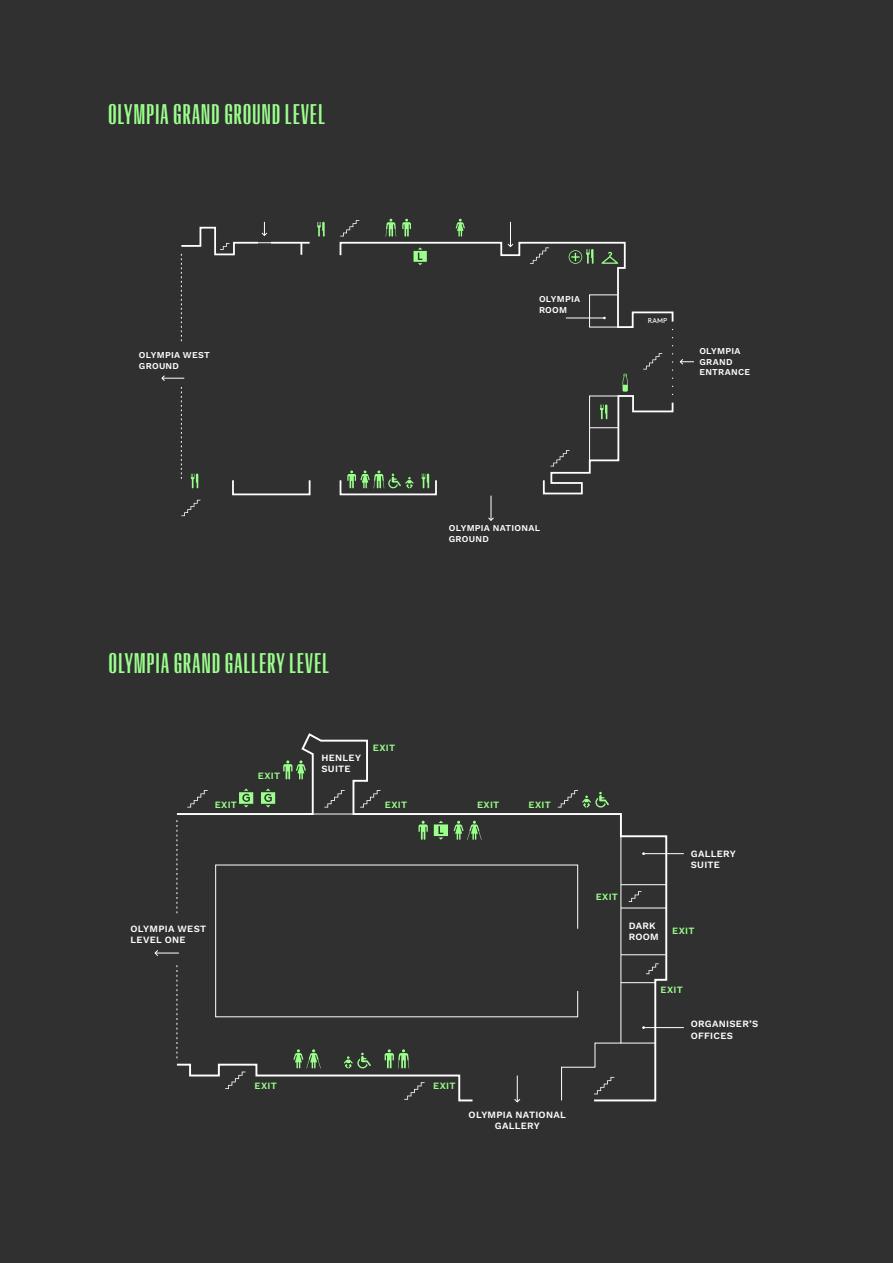
<style>
.page{position:relative;width:893px;height:1263px;background:#303030}
.page>*{position:absolute;margin:0;border:0;box-sizing:border-box;transform-origin:0 0}
.t1{font:27px "Antarctica U Cn Mdium Contrast";letter-spacing:.05em;color:#9bff8c}
.t2{font:600 9.6px/11.6px "Work Sans";letter-spacing:.03em;color:#fff}
.t3{font:600 9.6px "Work Sans";letter-spacing:.03em;color:#9bff8c}
.t4{font:600 9px/10.8px "Work Sans";letter-spacing:.03em;color:#fff}
.t5{font:6.9px "Brown Std";color:#fff}
</style>
<div class="page">
<div style="left:232px;top:479px;width:79px;height:16px;border:2px solid #fff"></div>
<div style="left:340px;top:479px;width:97px;height:16px;border:2px solid #fff"></div>
<hr style="left:271px;top:242px;width:39px;height:2px;background:#fff">
<svg style="left:300px;top:243px;width:2px;height:12px"></svg>
<svg style="left:181px;top:387px;width:1px;height:92px"></svg>
<svg style="left:317px;top:222px;width:8px;height:15px"></svg>
<svg style="left:191px;top:473px;width:7px;height:16px"></svg>
<svg style="left:181px;top:500px;width:19px;height:16px"></svg>
<svg style="left:422px;top:473px;width:7px;height:16px"></svg>
<svg style="left:542px;top:353px;width:132px;height:142px"></svg>
<svg style="left:347px;top:470px;width:67px;height:19px"></svg>
<svg style="left:488px;top:496px;width:6px;height:25px"></svg>
<svg style="left:180px;top:222px;width:91px;height:120px"></svg>
<svg style="left:161px;top:375px;width:23px;height:6px"></svg>
<svg style="left:680px;top:359px;width:14px;height:6px"></svg>
<svg style="left:339px;top:219px;width:335px;height:111px"></svg>
<svg style="left:176px;top:733px;width:492px;height:369px"></svg>
<hr style="left:621px;top:954px;width:45px;height:1px;background:#fff">
<hr style="left:621px;top:982px;width:34px;height:1px;background:#fff">
<hr style="left:621px;top:908px;width:45px;height:1px;background:#fff">
<hr style="left:621px;top:884px;width:45px;height:1px;background:#fff">
<hr style="left:308px;top:814px;width:46px;height:1px;background:#fff">
<svg style="left:215px;top:864px;width:346px;height:153px"></svg>
<hr style="left:621px;top:1043px;width:34px;height:1px;background:#fff">
<svg style="left:176px;top:820px;width:1px;height:96px"></svg>
<svg style="left:261px;top:788px;width:14px;height:19px"></svg>
<svg style="left:239px;top:788px;width:14px;height:19px"></svg>
<svg style="left:418px;top:821px;width:10px;height:19px"></svg>
<svg style="left:283px;top:760px;width:23px;height:20px"></svg>
<svg style="left:434px;top:821px;width:48px;height:19px"></svg>
<svg style="left:187px;top:790px;width:21px;height:17px"></svg>
<svg style="left:558px;top:790px;width:51px;height:18px"></svg>
<svg style="left:360px;top:790px;width:20px;height:17px"></svg>
<svg style="left:324px;top:790px;width:21px;height:17px"></svg>
<svg style="left:646px;top:963px;width:13px;height:11px"></svg>
<svg style="left:629px;top:891px;width:12px;height:11px"></svg>
<svg style="left:561px;top:836px;width:60px;height:265px"></svg>
<svg style="left:176px;top:965px;width:298px;height:137px"></svg>
<svg style="left:514px;top:1075px;width:7px;height:27px"></svg>
<svg style="left:154px;top:950px;width:25px;height:6px"></svg>
<hr style="left:644px;top:853px;width:40px;height:1px;background:#fff">
<hr style="left:644px;top:1027px;width:40px;height:1px;background:#fff">
<h1 class="t1" style="left:108px;top:98px;width:218px">OLYMPIA GRAND GROUND LEVEL</h1>
<p class="t4" style="left:139px;top:349px;width:73px">OLYMPIA WEST<br>GROUND</p>
<p class="t4" style="left:539px;top:293px;width:43px">OLYMPIA<br>ROOM</p>
<p class="t5" style="left:648px;top:316px;width:21px">RAMP</p>
<p class="t4" style="left:699px;top:345px;width:52px">OLYMPIA<br>GRAND<br>ENTRANCE</p>
<p class="t4" style="left:449px;top:523px;width:93px">OLYMPIA NATIONAL<br>GROUND</p>
<h1 class="t1" style="left:109px;top:646px;width:221px">OLYMPIA GRAND GALLERY LEVEL</h1>
<p class="t3" style="left:215px;top:797px;width:24px">EXIT</p>
<p class="t3" style="left:258px;top:769px;width:24px">EXIT</p>
<p class="t2" style="left:321px;top:751px;width:41px">HENLEY<br>SUITE</p>
<p class="t3" style="left:373px;top:741px;width:24px">EXIT</p>
<p class="t3" style="left:385px;top:797px;width:24px">EXIT</p>
<p class="t3" style="left:529px;top:797px;width:24px">EXIT</p>
<p class="t3" style="left:477px;top:797px;width:24px">EXIT</p>
<p class="t2" style="left:131px;top:922px;width:77px">OLYMPIA WEST<br>LEVEL ONE</p>
<p class="t3" style="left:255px;top:1078px;width:24px">EXIT</p>
<p class="t3" style="left:433px;top:1078px;width:24px">EXIT</p>
<p class="t2" style="left:469px;top:1108px;width:99px;text-align:center">OLYMPIA NATIONAL<br>GALLERY</p>
<p class="t3" style="left:596px;top:889px;width:24px">EXIT</p>
<p class="t2" style="left:629px;top:919px;width:32px">DARK<br>ROOM</p>
<p class="t2" style="left:691px;top:847px;width:47px">GALLERY<br>SUITE</p>
<p class="t3" style="left:672px;top:923px;width:24px">EXIT</p>
<p class="t3" style="left:661px;top:983px;width:24px">EXIT</p>
<p class="t2" style="left:691px;top:1018px;width:69px">ORGANISER’S<br>OFFICES</p>
</div>
